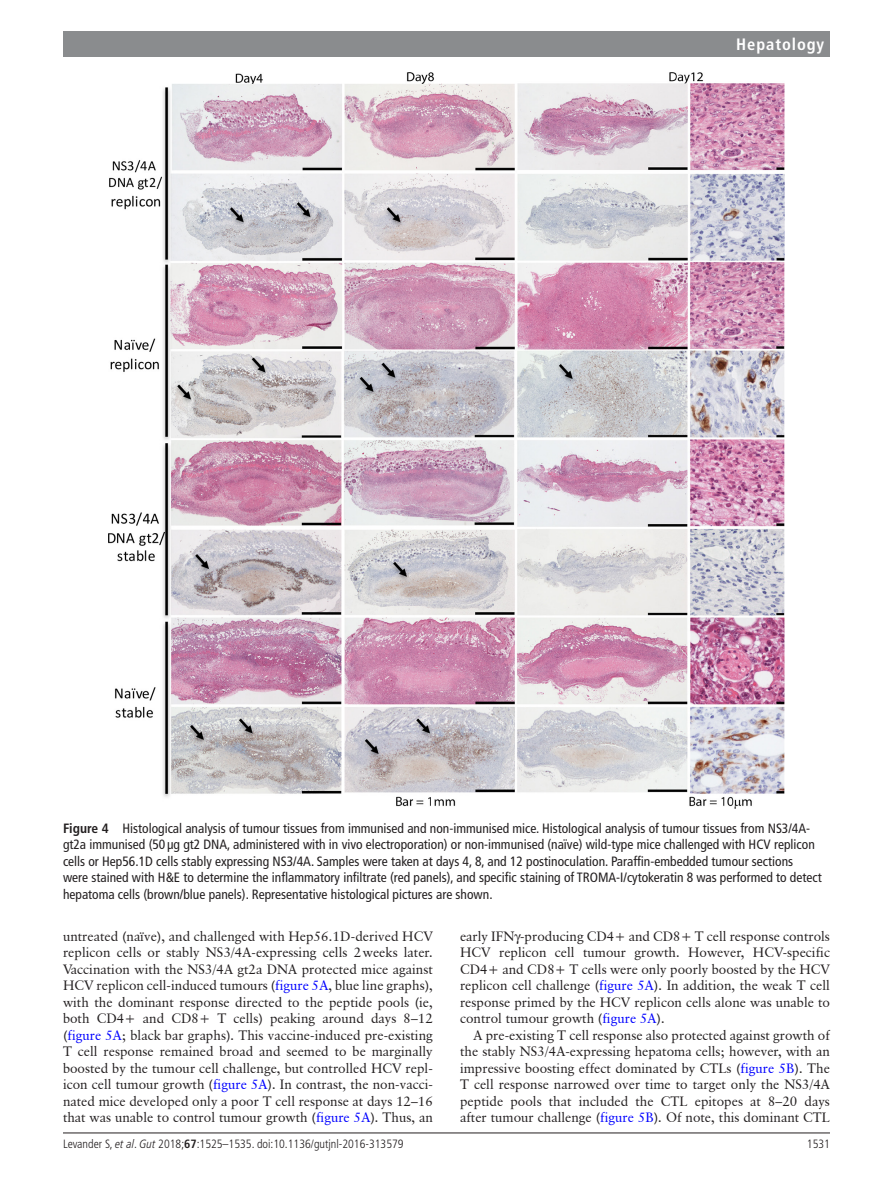
<style>
.page{position:relative;width:893px;height:1191px;background:#fff}
.page>*{position:absolute;margin:0;border:0;box-sizing:border-box;transform-origin:0 0}
.t1{font:700 condensed 16.5px "Frutiger LT Pro";letter-spacing:.055em;color:#fff}
.t2{font:13.5px/16.5px "Classical Garamond BT";color:#231f20;text-align:justify}
.t3{font:condensed 13.5px/16.5px "Frutiger LT Pro";color:#231f20}
.t4{font:300 condensed 12px "Frutiger LT Pro";color:#231f20}
.s1{font-weight:700}
.s2{color:#00f}
.s3{font-style:italic}
</style>
<div class="page">
<hr style="left:63px;top:1132px;width:767px;height:1px;background:#231f20">
<div style="left:63px;top:31px;width:767px;height:25px;background:#8a8c8e"></div>
<img style="left:108px;top:72px;width:676px;height:737px">
<p class="t1" style="left:736px;top:34px;width:90px">Hepatology</p>
<p class="t3" style="left:63px;top:820px;width:760px"><span class="s1">Figure 4</span> Histological analysis of tumour tissues from immunised and non-immunised mice. Histological analysis of tumour tissues from NS3/4A&shy;gt2a immunised (50 µg gt2 DNA, administered with in vivo electroporation) or non-immunised (naïve) wild-type mice challenged with HCV replicon cells or Hep56.1D cells stably expressing NS3/4A. Samples were taken at days 4, 8, and 12 postinoculation. Paraffin-embedded tumour sections were stained with H&amp;E to determine the inflammatory infiltrate (red panels), and specific staining of TROMA-I/cytokeratin 8 was performed to detect hepatoma cells (brown/blue panels). Representative histological pictures are shown.</p>
<p class="t2" style="left:63px;top:927px;width:371px">untreated (naïve), and challenged with Hep56.1D-derived HCV replicon cells or stably NS3/4A-expressing cells 2weeks later.<br>Vaccination with the NS3/4A gt2a DNA protected mice against HCV replicon cell-induced tumours (<span class="s2">figure 5A</span>, blue line graphs), with the dominant response directed to the peptide pools (ie, both CD4+ and CD8+ T cells) peaking around days 8–12 (<span class="s2">figure 5A</span>; black bar graphs). This vaccine-induced pre-existing T cell response remained broad and seemed to be marginally boosted by the tumour cell challenge, but controlled HCV repl&shy;icon cell tumour growth (<span class="s2">figure 5A</span>). In contrast, the non-vacci&shy;nated mice developed only a poor T cell response at days 12–16 that was unable to control tumour growth (<span class="s2">figure 5A</span>). Thus, an</p>
<p class="t2" style="left:460px;top:927px;width:371px">early IFN -producing CD4+ and CD8+ T cell response controls HCV replicon cell tumour growth. However, HCV-specific CD4+ and CD8+ T cells were only poorly boosted by the HCV replicon cell challenge (<span class="s2">figure 5A</span>). In addition, the weak T cell response primed by the HCV replicon cells alone was unable to control tumour growth (<span class="s2">figure 5A</span>).</p>
<p class="t2" style="left:460px;top:1026px;width:371px;text-indent:14px">A pre-existing T cell response also protected against growth of the stably NS3/4A-expressing hepatoma cells; however, with an impressive boosting effect dominated by CTLs (<span class="s2">figure 5B</span>). The T cell response narrowed over time to target only the NS3/4A peptide pools that included the CTL epitopes at 8–20 days after tumour challenge (<span class="s2">figure 5B</span>). Of note, this dominant CTL</p>
<p class="t4" style="left:63px;top:1136px;width:342px">Levander S, <span class="s3">et al</span>. <span class="s3">Gut</span> 2018;<span class="s1">67</span>:1525–1535. doi:10.1136/gutjnl-2016-313579</p>
<p class="t4" style="left:807px;top:1136px;width:25px">1531</p>
</div>
